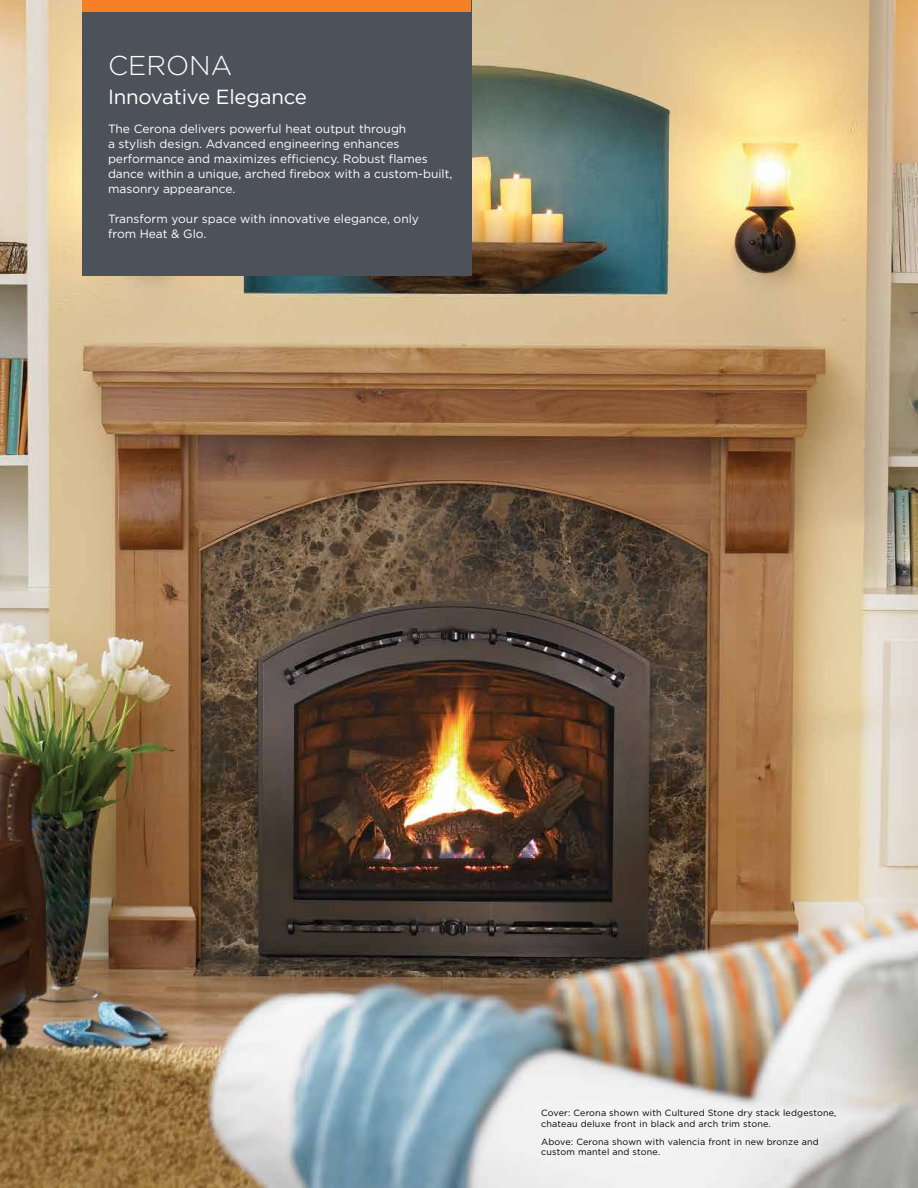
<style>
.page{position:relative;width:918px;height:1188px;background:#fff}
.page>*{position:absolute;margin:0;border:0;box-sizing:border-box;transform-origin:0 0}
.t1{font:300 27.3px "Gotham";color:#fff}
.t2{font:20.4px "Gotham";letter-spacing:-.01em;color:#fff}
.t3{font:12px/15px "Gotham";color:#fff}
.t4{font:9px/10.8px "Gotham";letter-spacing:.02em;color:#000}
</style>
<div class="page">
<img style="left:0;top:0;width:918px;height:1188px">
<div style="left:82px;top:0;width:390px;height:275px;background:#4d525a"></div>
<div style="left:82px;top:0;width:389px;height:12px;background:#f58025"></div>
<h1 class="t1" style="left:108px;top:51px;width:126px">CERONA</h1>
<h2 class="t2" style="left:108px;top:85px;width:201px">Innovative Elegance</h2>
<p class="t3" style="left:108px;top:122px;width:346px">The Cerona delivers powerful heat output through<br>a stylish design. Advanced engineering enhances performance and maximizes efficiency. Robust flames dance within a unique, arched firebox with a custom-built, masonry appearance.</p>
<p class="t3" style="left:108px;top:211px;width:313px">Transform your space with innovative elegance, only from Heat &amp; Glo.</p>
<p class="t4" style="left:541px;top:1108px;width:297px">Cover: Cerona shown with Cultured Stone dry stack ledgestone, chateau deluxe front in black and arch trim stone.</p>
<p class="t4" style="left:541px;top:1136px;width:279px">Above: Cerona shown with valencia front in new bronze and custom mantel and stone.</p>
</div>
